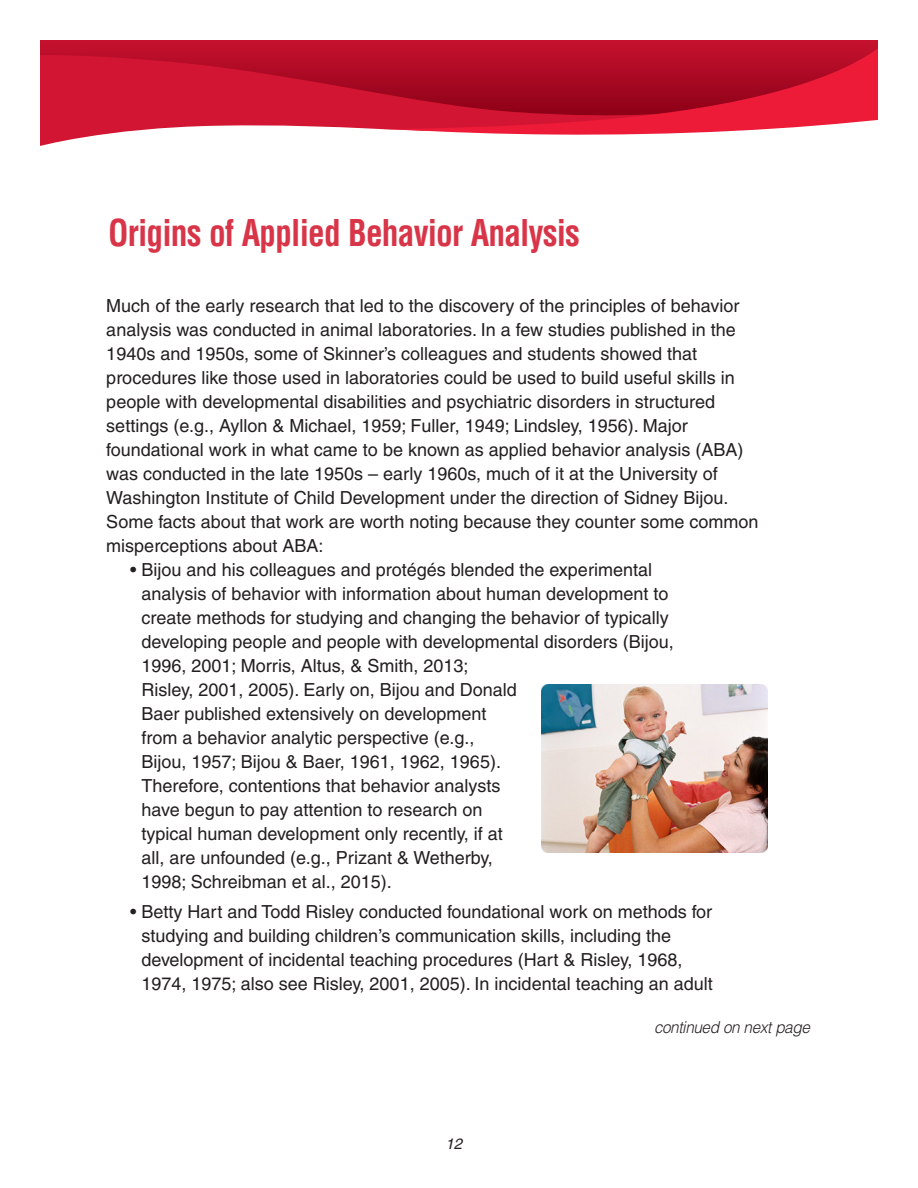
<style>
.page{position:relative;width:918px;height:1188px;background:#fff}
.page>*{position:absolute;margin:0;border:0;box-sizing:border-box;transform-origin:0 0}
.t1{font:700 condensed 36px "Helvetica";letter-spacing:-.025em;color:#d83548;scale:.93 1}
.t2{font:18px/24px "Helvetica";color:#231f20}
.t3{font:italic 300 16.5px "Helvetica";letter-spacing:-.025em;color:#231f20;scale:.93 1}
.t4{font:italic 15px "Helvetica";color:#231f20}
</style>
<div class="page">
<svg style="left:40px;top:53px;width:340px;height:93px;fill:#d21532"></svg>
<svg style="left:380px;top:40px;width:497px;height:95px;background:#c21933"></svg>
<img style="left:542px;top:684px;width:225px;height:168px">
<h1 class="t1" style="left:108px;top:217px;width:509px">Origins of Applied Behavior Analysis</h1>
<p class="t2" style="left:106px;top:295px;width:654px">Much of the early research that led to the discovery of the principles of behavior analysis was conducted in animal laboratories. In a few studies published in the 1940s and 1950s, some of Skinner’s colleagues and students showed that procedures like those used in laboratories could be used to build useful skills in people with developmental disabilities and psychiatric disorders in structured settings (e.g., Ayllon &amp; Michael, 1959; Fuller, 1949; Lindsley, 1956). Major foundational work in what came to be known as applied behavior analysis (ABA) was conducted in the late 1950s – early 1960s, much of it at the University of Washington Institute of Child Development under the direction of Sidney Bijou.<br>Some facts about that work are worth noting because they counter some common misperceptions about ABA:</p>
<p class="t2" style="left:142px;top:559px;width:534px;text-indent:-11px">• Bijou and his colleagues and protégés blended the experimental analysis of behavior with information about human development to create methods for studying and changing the behavior of typically developing people and people with developmental disorders (Bijou, 1996, 2001; Morris, Altus, &amp; Smith, 2013;<br>Risley, 2001, 2005). Early on, Bijou and Donald<br>Baer published extensively on development<br>from a behavior analytic perspective (e.g.,<br>Bijou, 1957; Bijou &amp; Baer, 1961, 1962, 1965).<br>Therefore, contentions that behavior analysts<br>have begun to pay attention to research on<br>typical human development only recently, if at<br>all, are unfounded (e.g., Prizant &amp; Wetherby,<br>1998; Schreibman et al., 2015).</p>
<p class="t2" style="left:142px;top:901px;width:573px;text-indent:-11px">• Betty Hart and Todd Risley conducted foundational work on methods for studying and building children’s communication skills, including the development of incidental teaching procedures (Hart &amp; Risley, 1968, 1974, 1975; also see Risley, 2001, 2005). In incidental teaching an adult</p>
<p class="t4" style="left:445px;top:1139px;width:21px">12</p>
<p class="t3" style="left:654px;top:1021px;width:169px">continued on next page</p>
</div>
